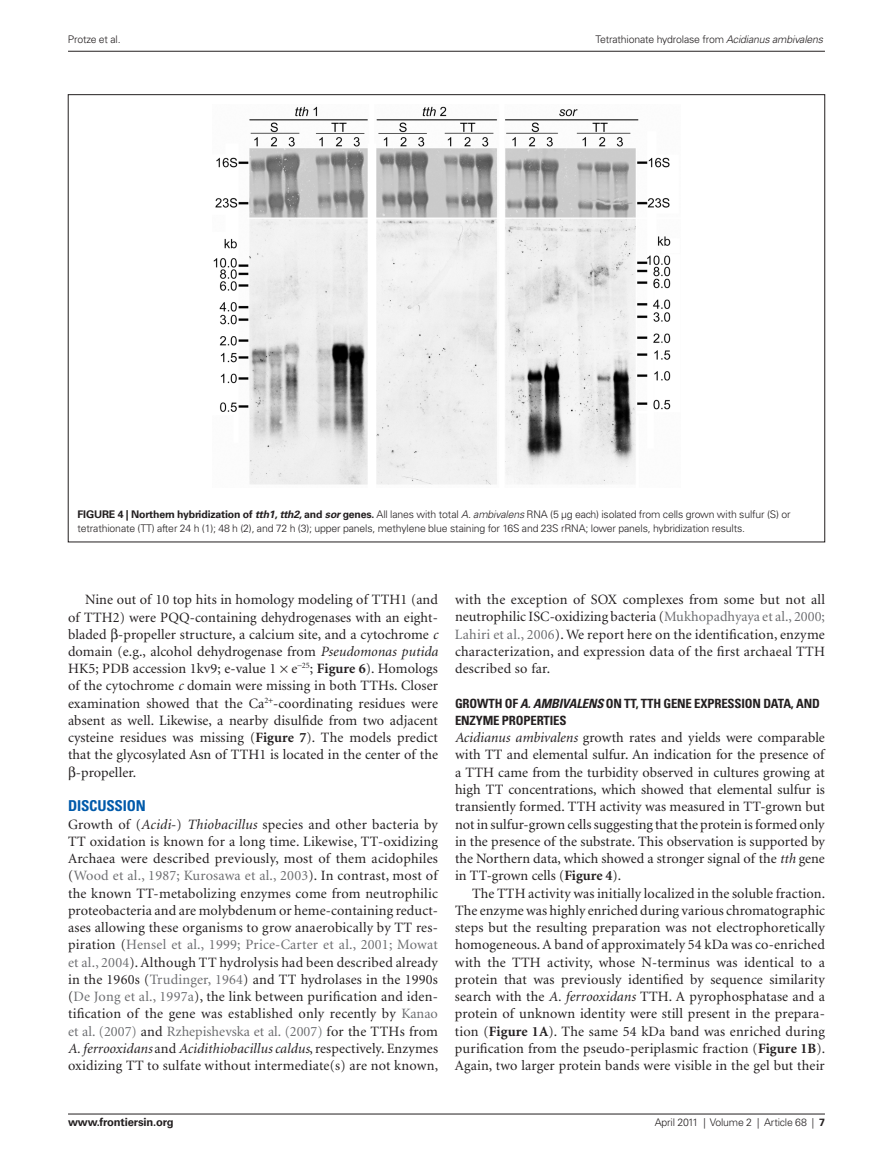
<style>
.page{position:relative;width:893px;height:1170px;background:#fff}
.page>*{position:absolute;margin:0;border:0;box-sizing:border-box;transform-origin:0 0}
.t1{font:700 condensed 15px "Univers";letter-spacing:-.01em;color:#015aaa}
.t2{font:14.25px/17.2px "Minion";letter-spacing:.005em;color:#231f20;text-align:justify}
.t3{font:700 condensed 12.75px "Univers";letter-spacing:-.01em;color:#231f20}
.t4{font:700 11.25px "Univers";letter-spacing:-.015em;color:#231f20}
.t5{font:300 10.5px/14.2px "Univers";letter-spacing:-.015em;color:#231f20}
.s1{font-style:italic}
.s2{font-weight:700}
.s3{font-weight:700;font-style:italic}
.s4{color:#6c6d70}
</style>
<div class="page">
<img style="left:213px;top:106px;width:458px;height:379px">
<hr style="left:68px;top:51px;width:757px;height:1px;background:#231f20">
<hr style="left:68px;top:1113px;width:757px;height:1px;background:#231f20">
<p class="t5" style="left:68px;top:32px;width:54px">Protze et al.</p>
<p class="t5" style="left:596px;top:32px;width:229px">Tetrathionate hydrolase from <span class="s1">Acidianus ambivalens</span></p>
<p class="t5" style="left:78px;top:507px;width:714px"><span class="s2">Figure 4 | Northern hybridization of</span> <span class="s3">tth1</span><span class="s2">,</span> <span class="s3">tth2</span><span class="s2">, and</span> <span class="s3">sor</span> <span class="s2">genes.</span> All lanes with total <span class="s1">A. ambivalens</span> RNA (5 μg each) isolated from cells grown with sulfur (S) or tetrathionate (TT) after 24 h (1); 48 h (2), and 72 h (3); upper panels, methylene blue staining for 16S and 23S rRNA; lower panels, hybridization results.</p>
<p class="t2" style="left:85px;top:591px;width:354px">Nine out of 10 top hits in homology modeling of TTH1 (and</p>
<p class="t2" style="left:68px;top:608px;width:371px">of TTH2) were PQQ-containing dehydrogenases with an eight-</p>
<p class="t2" style="left:68px;top:626px;width:371px">bladed -propeller structure, a calcium site, and a cytochrome <span class="s1">c</span></p>
<p class="t2" style="left:68px;top:643px;width:371px">domain (e.g., alcohol dehydrogenase from <span class="s1">Pseudomonas putida</span></p>
<p class="t2" style="left:68px;top:660px;width:371px">HK5; PDB accession 1kv9; e-value 1 e−<sup>25</sup>; <span class="s2">Figure 6</span>). Homologs</p>
<p class="t2" style="left:68px;top:677px;width:371px">of the cytochrome <span class="s1">c</span> domain were missing in both TTHs. Closer</p>
<p class="t2" style="left:68px;top:695px;width:371px">examination showed that the Ca<sup>2</sup> -coordinating residues were</p>
<p class="t2" style="left:68px;top:712px;width:371px">absent as well. Likewise, a nearby disulfide from two adjacent</p>
<p class="t2" style="left:68px;top:729px;width:371px">cysteine residues was missing (<span class="s2">Figure 7</span>). The models predict</p>
<p class="t2" style="left:68px;top:746px;width:371px">that the glycosylated Asn of TTH1 is located in the center of the</p>
<p class="t2" style="left:76px;top:764px;width:62px">-propeller.</p>
<p class="t1" style="left:68px;top:796px;width:79px">DISCUSSION</p>
<p class="t2" style="left:68px;top:815px;width:372px">Growth of (<span class="s1">Acidi</span>-) <span class="s1">Thiobacillus</span> species and other bacteria by TT oxidation is known for a long time. Likewise, TT-oxidizing Archaea were described previously, most of them acidophiles (<span class="s4">Wood et al., 1987; Kurosawa et al., 2003</span>). In contrast, most of the known TT-metabolizing enzymes come from neutrophilic proteobacteria and are molybdenum or heme-containing reduct&shy;ases allowing these organisms to grow anaerobically by TT res&shy;piration (<span class="s4">Hensel et al., 1999; Price-Carter et al., 2001; Mowat et al., 2004</span>). Although TT hydrolysis had been described already in the 1960s (<span class="s4">Trudinger, 1964</span>) and TT hydrolases in the 1990s (<span class="s4">De Jong et al., 1997a</span>), the link between purification and iden&shy;tification of the gene was established only recently by <span class="s4">Kanao et al. (2007)</span> and <span class="s4">Rzhepishevska et al. (2007)</span> for the TTHs from <span class="s1">A. ferrooxidans</span> and <span class="s1">Acidithiobacillus caldus</span>, respectively. Enzymes oxidizing TT to sulfate without intermediate(s) are not known,</p>
<p class="t2" style="left:455px;top:591px;width:372px">with the exception of SOX complexes from some but not all neutrophilic ISC-oxidizing bacteria (<span class="s4">Mukhopadhyaya et al., 2000; Lahiri et al., 2006</span>). We report here on the identification, enzyme characterization, and expression data of the first archaeal TTH described so far.</p>
<p class="t3" style="left:455px;top:695px;width:194px">GROWTH OF <span class="s1">A. AMBIVALENS</span> ON TT, TTH</p>
<p class="t3" style="left:663px;top:695px;width:158px">GENE EXPRESSION DATA, AND</p>
<p class="t3" style="left:455px;top:712px;width:113px">ENZYME PROPERTIES</p>
<p class="t2" style="left:455px;top:729px;width:371px"><span class="s1">Acidianus ambivalens</span> growth rates and yields were comparable with TT and elemental sulfur. An indication for the presence of a TTH came from the turbidity observed in cultures growing at high TT concentrations, which showed that elemental sulfur is transiently formed. TTH activity was measured in TT-grown but not in sulfur-grown cells suggesting that the protein is formed only in the presence of the substrate. This observation is supported by the Northern data, which showed a stronger signal of the <span class="s1">tth</span> gene in TT-grown cells (<span class="s2">Figure 4</span>).</p>
<p class="t2" style="left:455px;top:884px;width:372px;text-indent:17px">The TTH activity was initially localized in the soluble fraction.<br>The enzyme was highly enriched during various chromatographic steps but the resulting preparation was not electrophoretically homogeneous. A band of approximately 54 kDa was co-enriched with the TTH activity, whose N-terminus was identical to a protein that was previously identified by sequence similarity search with the <span class="s1">A. ferrooxidans</span> TTH. A pyrophosphatase and a protein of unknown identity were still present in the prepara&shy;tion (<span class="s2">Figure 1A</span>). The same 54 kDa band was enriched during purification from the pseudo-periplasmic fraction (<span class="s2">Figure 1B</span>).<br>Again, two larger protein bands were visible in the gel but their</p>
<p class="t4" style="left:68px;top:1115px;width:107px">www.frontiersin.org</p>
<p class="t5" style="left:655px;top:1115px;width:172px">April 2011 | Volume 2 | Article 68 | <span class="s2">7</span></p>
</div>
